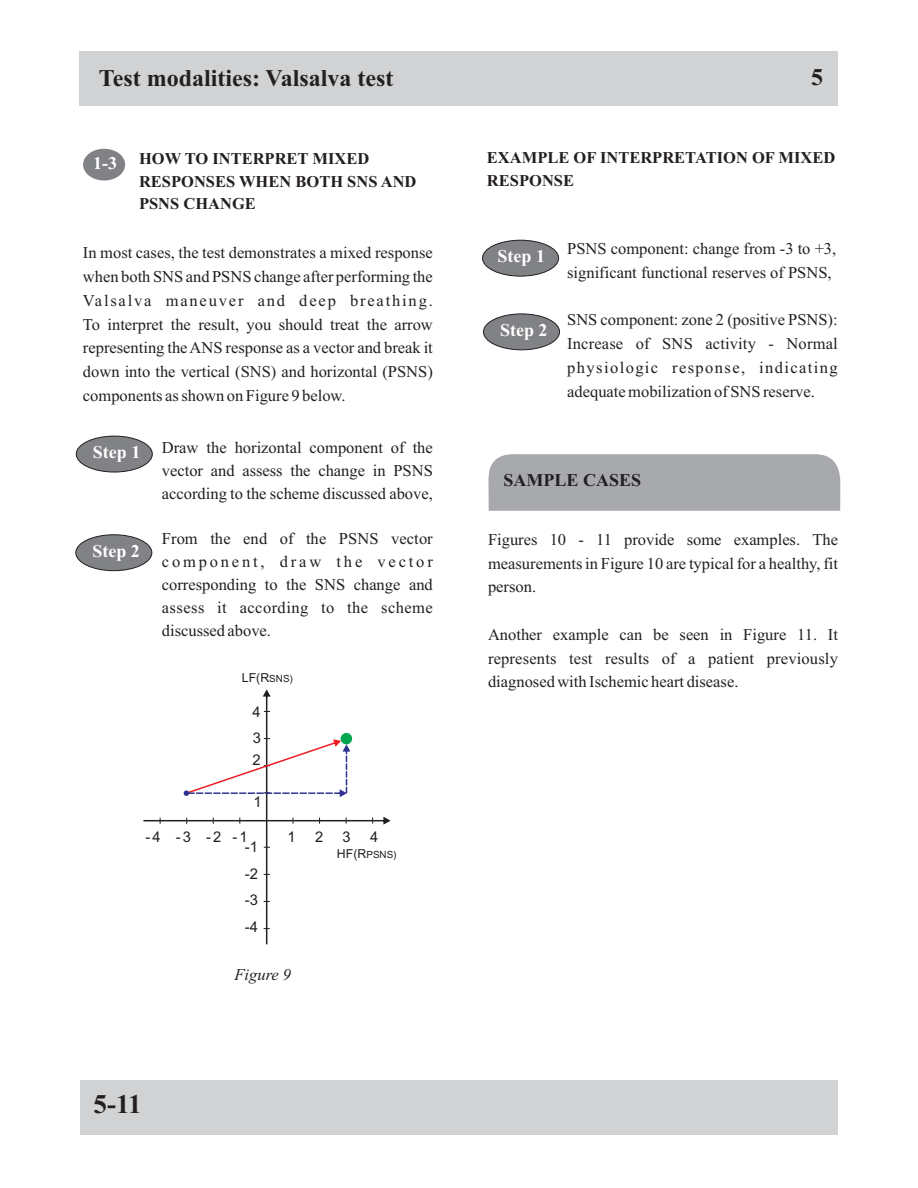
<style>
.page{position:relative;width:918px;height:1188px;background:#fff}
.page>*{position:absolute;margin:0;border:0;box-sizing:border-box;transform-origin:0 0}
.t1{font:700 27px "Times New Roman";color:#231f20}
.t2{font:700 24px "Times New Roman";color:#231f20}
.t3{font:700 18px "Times New Roman";color:#fff}
.t4{font:700 18px "Times New Roman";color:#231f20}
.t5{font:16.5px/23.7px "Times New Roman";color:#231f20;text-align:justify}
.t6{font:700 16.5px/22.8px "Times New Roman";color:#231f20}
.t7{font:italic 16.5px "Times New Roman";color:#231f20}
.t8{font:14.85px/26.7px "Arial";color:#231f20;text-align:justify}
.t9{font:12.3px "Arial";color:#231f20}
.t10{font:9.9px "Arial";color:#231f20}
.s1{font-size:9.9px}
.s2{font-size:12.3px}
</style>
<div class="page">
<div style="left:79px;top:52px;width:759px;height:54px;background:#d1d2d4"></div>
<div style="left:83px;top:149px;width:42px;height:32px;background:#808285;border-radius:50%"></div>
<div style="left:76px;top:436px;width:76px;height:36px;background:#808285;border:1px solid #231f20;border-radius:50%"></div>
<div style="left:76px;top:535px;width:76px;height:36px;background:#808285;border:1px solid #231f20;border-radius:50%"></div>
<div style="left:482px;top:240px;width:77px;height:36px;background:#808285;border:1px solid #231f20;border-radius:50%"></div>
<div style="left:483px;top:314px;width:77px;height:36px;background:#808285;border:1px solid #231f20;border-radius:50%"></div>
<div style="left:80px;top:1080px;width:758px;height:54px;background:#d1d2d4"></div>
<svg style="left:143px;top:689px;width:248px;height:255px"></svg>
<div style="left:488px;top:454px;width:352px;height:57px;background:#a8a9ad"></div>
<h2 class="t2" style="left:99px;top:70px;width:296px">Test modalities: Valsalva test</h2>
<h2 class="t2" style="left:811px;top:69px;width:13px">5</h2>
<p class="t3" style="left:93px;top:157px;width:25px">1-3</p>
<p class="t6" style="left:139px;top:149px;width:279px">HOW TO INTERPRET MIXED<br>RESPONSES WHEN BOTH SNS AND<br>PSNS CHANGE</p>
<p class="t5" style="left:83px;top:242px;width:351px">In most cases, the test demonstrates a mixed response when both SNS and PSNS change after performing the Valsalva maneuver and deep breathing.<br>To interpret the result, you should treat the arrow representing the ANS response as a vector and break it down into the vertical (SNS) and horizontal (PSNS) components as shown on Figure 9 below.</p>
<p class="t5" style="left:162px;top:438px;width:273px;line-height:22.8px">Draw the horizontal component of the vector and assess the change in PSNS according to the scheme discussed above,</p>
<p class="t5" style="left:162px;top:529px;width:273px;line-height:22.8px">From the end of the PSNS vector component, draw the vector corresponding to the SNS change and assess it according to the scheme discussed above.</p>
<p class="t3" style="left:93px;top:446px;width:49px">Step 1</p>
<p class="t3" style="left:92px;top:544px;width:49px">Step 2</p>
<p class="t9" style="left:242px;top:673px;width:52px">LF(R<span class="s1">SNS)</span></p>
<p class="t8" style="left:252px;top:699px;width:10px">4</p>
<p class="t8" style="left:253px;top:726px;width:10px">3</p>
<p class="t8" style="left:252px;top:748px;width:10px">2</p>
<p class="t8" style="left:254px;top:790px;width:10px">1</p>
<p class="t8" style="left:145px;top:825px;width:104px">-4 -3 -2 -1</p>
<p class="t8" style="left:287px;top:825px;width:10px">1</p>
<p class="t8" style="left:315px;top:825px;width:10px">2</p>
<p class="t8" style="left:343px;top:825px;width:10px">3</p>
<p class="t8" style="left:370px;top:825px;width:10px">4</p>
<p class="t8" style="left:245px;top:835px;width:15px">-1 -2 -3 -4</p>
<p class="t10" style="left:337px;top:851px;width:61px"><span class="s2">HF(R</span>PSNS)</p>
<h1 class="t1" style="left:94px;top:1095px;width:50px">5-11</h1>
<h1 class="t1" style="left:105px;top:1098px;width:51px">5- 2</h1>
<p class="t7" style="left:235px;top:969px;width:58px">Figure 9</p>
<p class="t6" style="left:487px;top:148px;width:350px">EXAMPLE OF INTERPRETATION OF MIXED<br>RESPONSE</p>
<p class="t3" style="left:498px;top:250px;width:49px">Step 1</p>
<p class="t3" style="left:500px;top:324px;width:49px">Step 2</p>
<p class="t5" style="left:567px;top:238px;width:271px">PSNS component: change from -3 to +3, significant functional reserves of PSNS,</p>
<p class="t5" style="left:567px;top:310px;width:272px">SNS component: zone 2 (positive PSNS):<br>Increase of SNS activity - Normal physiologic response, indicating adequate mobilization of SNS reserve.</p>
<p class="t4" style="left:504px;top:474px;width:139px">SAMPLE CASES</p>
<p class="t5" style="left:488px;top:529px;width:351px">Figures 10 - 11 provide some examples. The measurements in Figure 10 are typical for a healthy, fit person.</p>
<p class="t5" style="left:488px;top:624px;width:351px">Another example can be seen in Figure 11. It represents test results of a patient previously diagnosed with Ischemic heart disease.</p>
</div>
